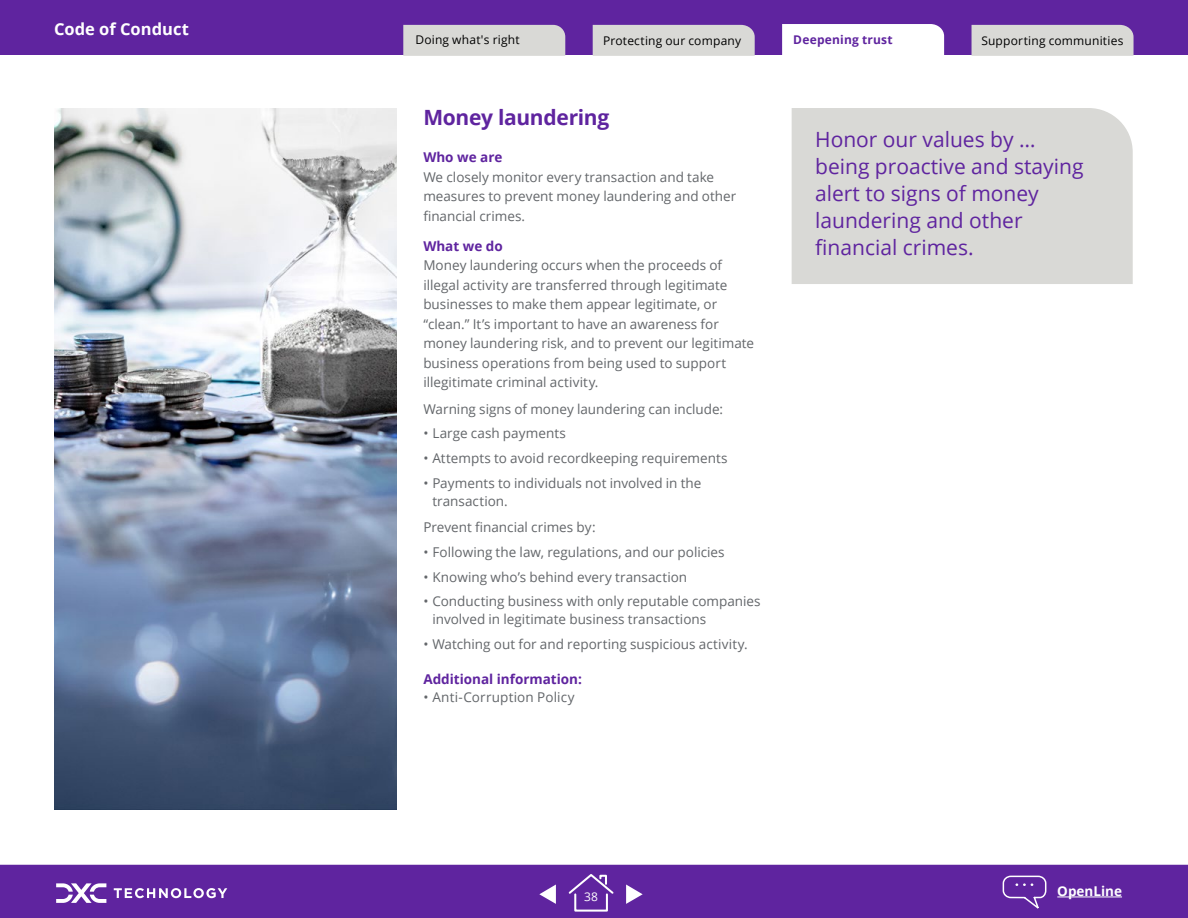
<style>
.page{position:relative;width:1188px;height:918px;background:#fff}
.page>*{position:absolute;margin:0;border:0;box-sizing:border-box;transform-origin:0 0}
.t1{font:21px/27px "Open Sans";color:#5f249f}
.t2{font:700 21px "Open Sans";letter-spacing:-.015em;color:#5f249f}
.t3{font:700 16.5px "Open Sans";color:#fff}
.t4{font:13.5px/19.5px "Open Sans";color:#63666a}
.t5{font:700 13.5px "Open Sans";color:#5f249f}
.t6{font:700 13.5px "Open Sans";color:#fff}
.t7{font:12px "Open Sans";letter-spacing:.015em;color:#000}
.t8{font:700 12px "Open Sans";letter-spacing:.02em;color:#5f249f}
.t9{font:12px "Open Sans";color:#fff}
</style>
<div class="page">
<div style="left:0;top:864px;width:1188px;height:54px;background:#5f249f"></div>
<svg style="left:567px;top:872px;width:48px;height:41px;background:#7543ac"></svg>
<hr style="left:1057px;top:897px;width:65px;height:1px;background:#fff">
<svg style="left:1002px;top:875px;width:45px;height:37px;background:#7340ab"></svg>
<svg style="left:114px;top:888px;width:113px;height:10px"></svg>
<svg style="left:56px;top:883px;width:50px;height:20px"></svg>
<div style="left:0;top:0;width:1188px;height:55px;background:#5f249f"></div>
<div style="left:782px;top:24px;width:162px;height:31px;background:#fff"></div>
<img style="left:54px;top:108px;width:342px;height:702px">
<div style="left:792px;top:108px;width:341px;height:176px;background:#d9d9d6"></div>
<svg style="left:539px;top:885px;width:17px;height:19px"></svg>
<svg style="left:626px;top:885px;width:17px;height:19px"></svg>
<div style="left:403px;top:25px;width:162px;height:31px;background:#d9d9d6"></div>
<div style="left:593px;top:25px;width:162px;height:31px;background:#d9d9d6"></div>
<div style="left:972px;top:25px;width:162px;height:31px;background:#d9d9d6"></div>
<p class="t3" style="left:54px;top:18px;width:137px">Code of Conduct</p>
<p class="t8" style="left:793px;top:31px;width:101px">Deepening trust</p>
<p class="t7" style="left:415px;top:31px;width:106px">Doing what's right</p>
<p class="t7" style="left:603px;top:32px;width:139px">Protecting our company</p>
<p class="t7" style="left:981px;top:32px;width:144px">Supporting communities</p>
<h1 class="t2" style="left:423px;top:103px;width:188px">Money laundering</h1>
<p class="t5" style="left:423px;top:148px;width:81px">Who we are</p>
<p class="t4" style="left:423px;top:167px;width:315px">We closely monitor every transaction and take measures to prevent money laundering and other fi nancial crimes.</p>
<p class="t5" style="left:423px;top:236px;width:81px">What we do</p>
<p class="t4" style="left:423px;top:255px;width:332px">Money laundering occurs when the proceeds of illegal activity are transferred through legitimate businesses to make them appear legitimate, or “clean.” It’s important to have an awareness for money laundering risk, and to prevent our legitimate business operations from being used to support illegitimate criminal activity.</p>
<p class="t4" style="left:423px;top:399px;width:301px">Warning signs of money laundering can include:</p>
<p class="t4" style="left:423px;top:423px;width:144px">• Large cash payments</p>
<p class="t4" style="left:423px;top:448px;width:306px">• Attempts to avoid recordkeeping requirements</p>
<p class="t4" style="left:432px;top:474px;width:271px;line-height:18px;text-indent:-9px">• Payments to individuals not involved in the transaction.</p>
<p class="t4" style="left:423px;top:517px;width:174px">Prevent fi nancial crimes by:</p>
<p class="t4" style="left:423px;top:542px;width:303px">• Following the law, regulations, and our policies</p>
<p class="t4" style="left:423px;top:567px;width:265px">• Knowing who’s behind every transaction</p>
<p class="t4" style="left:432px;top:592px;width:330px;line-height:18px;text-indent:-9px">• Conducting business with only reputable companies involved in legitimate business transactions</p>
<p class="t4" style="left:423px;top:634px;width:326px">• Watching out for and reporting suspicious activity.</p>
<p class="t5" style="left:423px;top:669px;width:160px">Additional information:</p>
<p class="t4" style="left:423px;top:687px;width:153px">• Anti-Corruption Policy</p>
<h1 class="t1" style="left:815px;top:125px;width:270px">Honor our values by … being proactive and staying alert to signs of money laundering and other financial crimes.</h1>
<p class="t9" style="left:584px;top:888px;width:15px">38</p>
<p class="t6" style="left:1057px;top:881px;width:66px">OpenLine</p>
</div>
